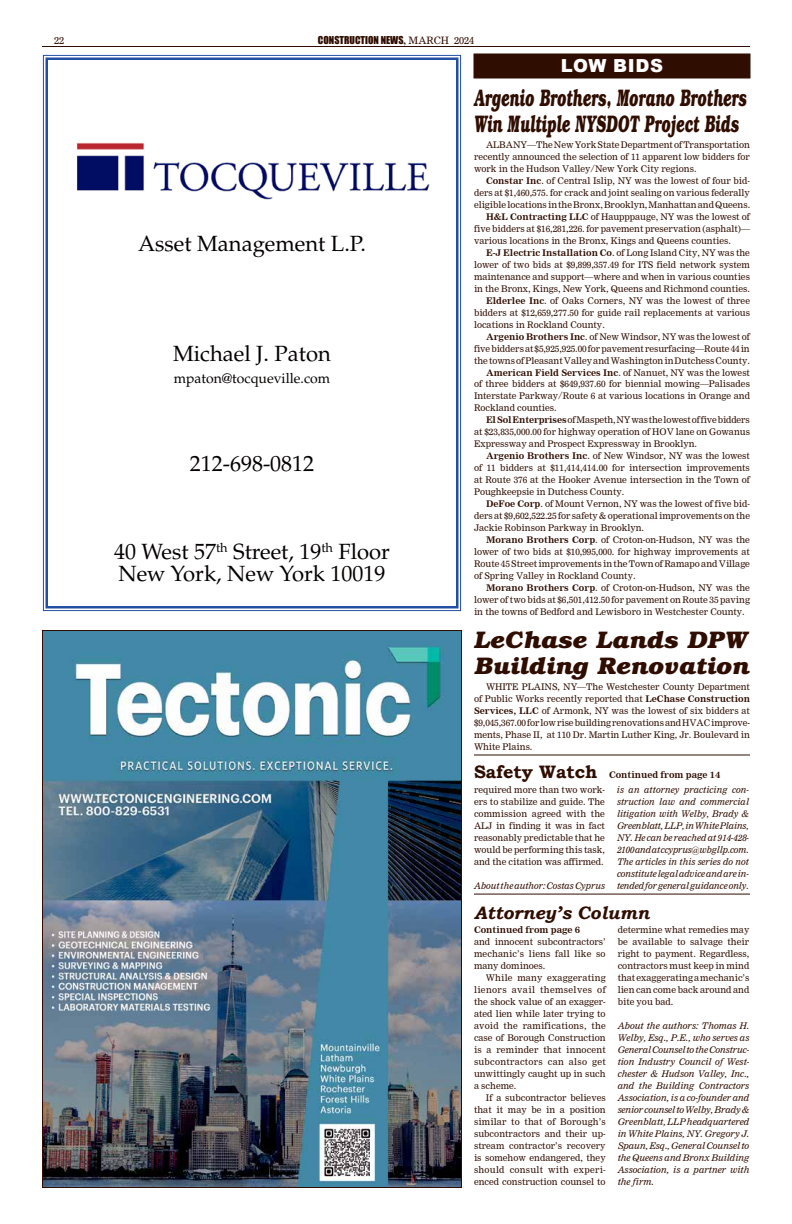
<style>
.page{position:relative;width:792px;height:1224px;background:#fff}
.page>*{position:absolute;margin:0;border:0;box-sizing:border-box;transform-origin:0 0}
.t1{font:italic 700 24px/26px "Bookman Std";color:#2f0d00;scale:.58 1}
.t2{font:italic 700 24px/26px "Bookman Std";color:#2f0d00}
.t3{font:22px/22px "Palatino";color:#040000}
.t4{font:italic 700 18px "Bookman Old Style";color:#2f0d00}
.t5{font:900 18px "Arial";letter-spacing:.035em;color:#fff}
.t6{font:14px "Palatino";color:#040000}
.t7{font:10px "Impact";color:#2f0d00}
.t8{font:10px "Nimrod Cyr";color:#2f0d00}
.t9{font:9px/12px "Nimrod Cyr";color:#2f0d00;text-align:justify}
.t10{font:9px/12px "Nimrod Cyr Inclined";color:#2f0d00;text-align:justify}
.t11{font:700 9px "Nimrod Cyr";color:#2f0d00}
.s1{font-family:"Times New Roman";font-weight:700}
.s2{font-family:"Nimrod Cyr"}
.s3{font-weight:700}
.s4{font-weight:400}
.s5{font-family:"Bookman Old Style";font-size:18px}
</style>
<div class="page">
<hr style="left:42px;top:46px;width:708px;height:1px;background:#2f0d00">
<div style="left:474px;top:54px;width:276px;height:24px;background:#2f0d00"></div>
<svg style="left:43px;top:55px;width:418px;height:556px"></svg>
<div style="left:46px;top:58px;width:412px;height:550px;border:2px solid #224ea3"></div>
<img style="left:72px;top:138px;width:360px;height:63px">
<img style="left:44px;top:632px;width:416px;height:554px">
<hr style="left:474px;top:754px;width:276px;height:2px;background:#2f0d00">
<hr style="left:474px;top:894px;width:276px;height:1px;background:#2f0d00">
<p class="t8" style="left:54px;top:34px;width:11px">22</p>
<p class="t7" style="left:318px;top:32px;width:158px">CONSTRUCTION NEWS<span class="s1">,</span> <span class="s2">MARCH 2024</span></p>
<h3 class="t5" style="left:561px;top:53px;width:104px">LOW BIDS</h3>
<h2 class="t3" style="left:138px;top:233px;width:229px">Asset Management L.P.</h2>
<h2 class="t3" style="left:173px;top:343px;width:159px">Michael J. Paton</h2>
<h3 class="t6" style="left:174px;top:370px;width:158px">mpaton@tocqueville.com</h3>
<h2 class="t3" style="left:190px;top:453px;width:126px">212-698-0812</h2>
<h2 class="t3" style="left:114px;top:541px;width:277px">40 West 57<sup>th</sup> Street, 19<sup>th</sup> Floor<br>New York, New York 10019</h2>
<h1 class="t1" style="left:474px;top:84px;width:472px">Argenio Brothers, Morano Brothers<br>Win Multiple NYSDOT Project Bids</h1>
<p class="t9" style="left:474px;top:138px;width:278px;text-indent:12px">ALBANY—The New York State Department of Transportation recently announced the selection of 11 apparent low bidders for work in the Hudson Valley/New York City regions.</p>
<p class="t9" style="left:486px;top:174px;width:266px"><span class="s3">Constar Inc</span>. of Central Islip, NY was the lowest of four bid-</p>
<p class="t9" style="left:474px;top:186px;width:278px">ders at $1,460,575. for crack and joint sealing on various federally</p>
<p class="t9" style="left:474px;top:198px;width:278px">eligible locations in the Bronx, Brooklyn, Manhattan and Queens.</p>
<p class="t9" style="left:486px;top:210px;width:266px"><span class="s3">H&amp;L Contracting LLC</span> of Haupppauge, NY was the lowest of</p>
<p class="t9" style="left:474px;top:222px;width:278px">five bidders at $16,281,226. for pavement preservation (asphalt)—</p>
<p class="t9" style="left:474px;top:234px;width:258px">various locations in the Bronx, Kings and Queens counties.</p>
<p class="t9" style="left:486px;top:246px;width:265px"><span class="s3">E-J Electric Installation Co</span>. of Long Island City, NY was the</p>
<p class="t9" style="left:474px;top:258px;width:278px">lower of two bids at $9,899,357.49 for ITS field network system</p>
<p class="t9" style="left:474px;top:270px;width:277px">maintenance and support—where and when in various counties</p>
<p class="t9" style="left:474px;top:282px;width:277px">in the Bronx, Kings, New York, Queens and Richmond counties.</p>
<p class="t9" style="left:486px;top:294px;width:266px"><span class="s3">Elderlee Inc</span>. of Oaks Corners, NY was the lowest of three</p>
<p class="t9" style="left:474px;top:306px;width:277px">bidders at $12,659,277.50 for guide rail replacements at various</p>
<p class="t9" style="left:474px;top:318px;width:132px">locations in Rockland County.</p>
<p class="t9" style="left:486px;top:330px;width:266px"><span class="s3">Argenio Brothers Inc</span>. of New Windsor, NY was the lowest of</p>
<p class="t9" style="left:474px;top:342px;width:277px">five bidders at $5,925,925.00 for pavement resurfacing—Route 44 in</p>
<p class="t9" style="left:474px;top:354px;width:278px">the towns of Pleasant Valley and Washington in Dutchess County.</p>
<p class="t11" style="left:486px;top:367px;width:266px">American Field Services Inc<span class="s4">. of Nanuet, NY was the lowest</span></p>
<p class="t9" style="left:474px;top:378px;width:277px">of three bidders at $649,937.60 for biennial mowing—Palisades</p>
<p class="t9" style="left:474px;top:390px;width:278px">Interstate Parkway/Route 6 at various locations in Orange and</p>
<p class="t9" style="left:474px;top:402px;width:84px">Rockland counties.</p>
<p class="t9" style="left:486px;top:414px;width:265px"><span class="s3">El Sol Enterprises</span> of Maspeth, NY was the lowest of five bidders</p>
<p class="t9" style="left:474px;top:426px;width:277px">at $23,835,000.00 for highway operation of HOV lane on Gowanus</p>
<p class="t9" style="left:474px;top:438px;width:225px">Expressway and Prospect Expressway in Brooklyn.</p>
<p class="t9" style="left:486px;top:450px;width:266px"><span class="s3">Argenio Brothers Inc</span>. of New Windsor, NY was the lowest</p>
<p class="t9" style="left:474px;top:462px;width:277px">of 11 bidders at $11,414,414.00 for intersection improvements</p>
<p class="t9" style="left:474px;top:474px;width:278px">at Route 376 at the Hooker Avenue intersection in the Town of</p>
<p class="t9" style="left:474px;top:486px;width:152px">Poughkeepsie in Dutchess County.</p>
<p class="t9" style="left:486px;top:498px;width:266px"><span class="s3">DeFoe Corp</span>. of Mount Vernon, NY was the lowest of five bid-</p>
<p class="t9" style="left:474px;top:510px;width:278px">ders at $9,602,522.25 for safety &amp; operational improvements on the</p>
<p class="t9" style="left:474px;top:522px;width:172px">Jackie Robinson Parkway in Brooklyn.</p>
<p class="t9" style="left:486px;top:534px;width:265px"><span class="s3">Morano Brothers Corp</span>. of Croton-on-Hudson, NY was the</p>
<p class="t9" style="left:474px;top:546px;width:278px">lower of two bids at $10,995,000. for highway improvements at</p>
<p class="t9" style="left:474px;top:558px;width:278px">Route 45 Street improvements in the Town of Ramapo and Village</p>
<p class="t9" style="left:474px;top:570px;width:163px">of Spring Valley in Rockland County.</p>
<p class="t9" style="left:486px;top:582px;width:265px"><span class="s3">Morano Brothers Corp</span>. of Croton-on-Hudson, NY was the</p>
<p class="t9" style="left:474px;top:594px;width:278px">lower of two bids at $6,501,412.50 for pavement on Route 35 paving</p>
<p class="t9" style="left:474px;top:606px;width:272px">in the towns of Bedford and Lewisboro in Westchester County.</p>
<h1 class="t2" style="left:474px;top:626px;width:277px">LeChase Lands DPW<br>Building Renovation</h1>
<p class="t9" style="left:474px;top:680px;width:278px;text-indent:12px">WHITE PLAINS, NY—The Westchester County Department of Public Works recently reported that <span class="s3">LeChase Construction Services, LLC</span> of Armonk, NY was the lowest of six bidders at $9,045,367.00 for low rise building renovations and HVAC improve&shy;ments, Phase II, at 110 Dr. Martin Luther King, Jr. Boulevard in White Plains.</p>
<p class="t9" style="left:474px;top:784px;width:133px">required more than two work&shy;ers to stabilize and guide. The commission agreed with the ALJ in finding it was in fact reasonably predictable that he would be performing this task, and the citation was affirmed.</p>
<p class="t10" style="left:474px;top:880px;width:132px">About the author: Costas Cyprus</p>
<p class="t11" style="left:474px;top:769px;width:248px"><span class="s5">Safety Watch</span> Continued from page 14</p>
<p class="t10" style="left:617px;top:784px;width:134px">is an attorney practicing con&shy;struction law and commercial litigation with Welby, Brady &amp; Greenblatt, LLP, in White Plains, NY. He can be reached at 914-428- 2100 and at ccyprus@wbgllp.com.<br>The articles in this series do not constitute legal advice and are in&shy;tended for general guidance only.</p>
<h3 class="t4" style="left:474px;top:900px;width:177px">Attorney’s Column</h3>
<p class="t11" style="left:474px;top:925px;width:108px">Continued from page 6</p>
<p class="t9" style="left:474px;top:936px;width:133px">and innocent subcontractors’ mechanic’s liens fall like so many dominoes.</p>
<p class="t9" style="left:474px;top:972px;width:133px;text-indent:12px">While many exaggerating lienors avail themselves of the shock value of an exagger&shy;ated lien while later trying to avoid the ramifications, the case of Borough Construction is a reminder that innocent subcontractors can also get unwittingly caught up in such a scheme.</p>
<p class="t9" style="left:474px;top:1092px;width:133px;text-indent:12px">If a subcontractor believes that it may be in a position similar to that of Borough’s subcontractors and their up&shy;stream contractor’s recovery is somehow endangered, they should consult with experi&shy;enced construction counsel to</p>
<p class="t9" style="left:618px;top:924px;width:133px">determine what remedies may be available to salvage their right to payment. Regardless, contractors must keep in mind that exaggerating a mechanic’s lien can come back around and bite you bad.</p>
<p class="t10" style="left:618px;top:1020px;width:133px">About the authors: Thomas H.<br>Welby, Esq., P.E., who serves as General Counsel to the Construc&shy;tion Industry Council of West&shy;chester &amp; Hudson Valley, Inc., and the Building Contractors Association, is a co-founder and senior counsel to Welby, Brady &amp; Greenblatt, LLP headquartered in White Plains, NY. Gregory J.<br>Spaun, Esq., General Counsel to the Queens and Bronx Building Association, is a partner with the firm.</p>
</div>
